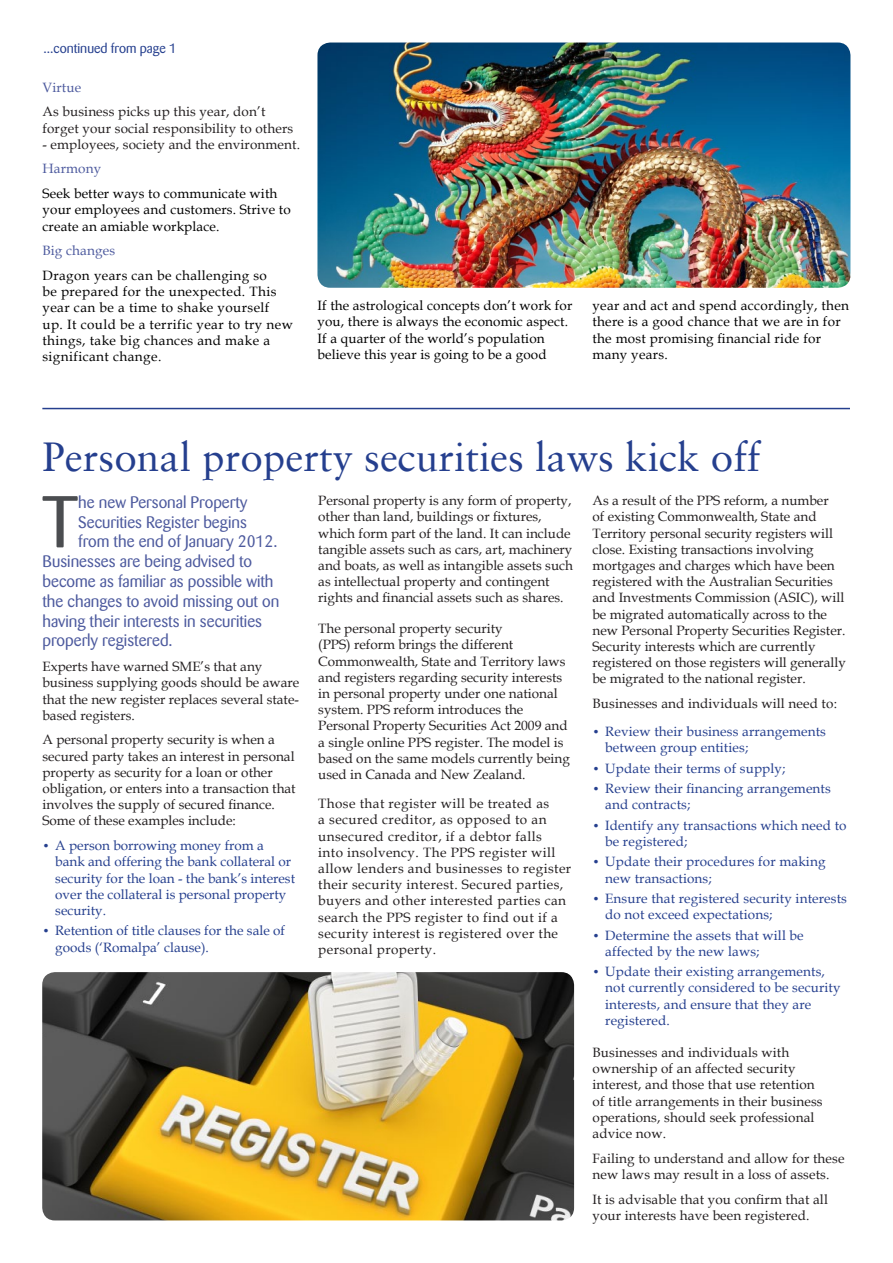
<style>
.page{position:relative;width:893px;height:1263px;background:#fff}
.page>*{position:absolute;margin:0;border:0;box-sizing:border-box;transform-origin:0 0}
.Body_Text_-_1st_Para{font:72.6px "Barmeno";color:#4b4d50}
.Title_-_Article{font:40.5px "Sabon LT";color:#253f8e}
.Body_Text_-_1st_Para-2{font:16.5px "Barmeno";color:#4d5a9e}
.Body_Text{font:13.5px/16.2px "Book Antiqua";color:#231f20}
.Body_Text_-_Bullets{font:13.5px/16.2px "Book Antiqua";letter-spacing:.01em;color:#253f8e}
.Body_Text-2{font:13.5px/16.2px "Book Antiqua";letter-spacing:.02em;color:#000}
.Body_Text-3{font:13.5px/16.2px "Book Antiqua";letter-spacing:.03em;color:#231f20}
.Body_Text-4{font:13.5px "Book Antiqua";letter-spacing:.01em;color:#4d5a9e}
.Box_Article_-_Body_T{font:13.5px "Barmeno";color:#253f8e}
.s1{font-size:12px}
</style>
<div class="page">
<img style="left:317px;top:43px;width:533px;height:245px">
<img style="left:42px;top:972px;width:532px;height:248px">
<hr style="left:42px;top:408px;width:808px;height:1px;background:#253f8e">
<p class="Box_Article_-_Body_T" style="left:43px;top:40px;width:135px">...continued from page 1</p>
<p class="Body_Text-4" style="left:43px;top:78px;width:40px">Virtue</p>
<p class="Body_Text" style="left:43px;top:103px;width:252px">As business picks up this year, don’t forget your social responsibility to others</p>
<p class="Body_Text" style="left:43px;top:136px;width:259px">- employees, society and the environment.</p>
<p class="Body_Text-4" style="left:43px;top:159px;width:60px">Harmony</p>
<p class="Body_Text-2" style="left:43px;top:185px;width:250px">Seek better ways to communicate with your employees and customers. Strive to create an amiable workplace.</p>
<p class="Body_Text-4" style="left:43px;top:241px;width:74px">Big changes</p>
<p class="Body_Text-2" style="left:43px;top:267px;width:252px">Dragon years can be challenging so<br>be prepared for the unexpected. This year can be a time to shake yourself up. It could be a terrific year to try new things, take big chances and make a significant change.</p>
<p class="Body_Text-2" style="left:317px;top:297px;width:256px">If the astrological concepts don’t work for you, there is always the economic aspect.<br>If a quarter of the world’s population believe this year is going to be a good</p>
<p class="Body_Text-2" style="left:592px;top:297px;width:258px">year and act and spend accordingly, then there is a good chance that we are in for the most promising financial ride for many years.</p>
<p class="Title_-_Article" style="left:42px;top:433px;width:719px">Personal property securities laws kick off</p>
<p class="Body_Text_-_1st_Para" style="left:42px;top:480px;width:38px">T</p>
<p class="Body_Text_-_1st_Para-2" style="left:78px;top:492px;width:171px">he new Personal Property</p>
<p class="Body_Text_-_1st_Para-2" style="left:78px;top:512px;width:170px">Securities Register begins</p>
<p class="Body_Text_-_1st_Para-2" style="left:78px;top:532px;width:201px">from the end of January 2012.</p>
<p class="Body_Text_-_1st_Para-2" style="left:43px;top:552px;width:211px">Businesses are being advised to</p>
<p class="Body_Text_-_1st_Para-2" style="left:43px;top:572px;width:232px">become as familiar as possible with</p>
<p class="Body_Text_-_1st_Para-2" style="left:43px;top:591px;width:238px">the changes to avoid missing out on</p>
<p class="Body_Text_-_1st_Para-2" style="left:43px;top:611px;width:221px">having their interests in securities</p>
<p class="Body_Text_-_1st_Para-2" style="left:43px;top:631px;width:132px">properly registered.</p>
<p class="Body_Text" style="left:43px;top:658px;width:258px">Experts have warned SME’s that any business supplying goods should be aware that the new register replaces several state&shy;based registers.</p>
<p class="Body_Text" style="left:43px;top:731px;width:255px">A personal property security is when a secured party takes an interest in personal property as security for a loan or other obligation, or enters into a transaction that involves the supply of secured finance.<br>Some of these examples include:</p>
<p class="Body_Text_-_Bullets" style="left:55px;top:837px;width:241px;text-indent:-13px"><span class="s1">•</span> A person borrowing money from a bank and offering the bank collateral or security for the loan - the bank’s interest over the collateral is personal property security.</p>
<p class="Body_Text_-_Bullets" style="left:55px;top:922px;width:231px;text-indent:-13px"><span class="s1">•</span> Retention of title clauses for the sale of goods (‘Romalpa’ clause).</p>
<p class="Body_Text" style="left:318px;top:492px;width:256px">Personal property is any form of property, other than land, buildings or fixtures, which form part of the land. It can include tangible assets such as cars, art, machinery and boats, as well as intangible assets such as intellectual property and contingent rights and financial assets such as shares.</p>
<p class="Body_Text" style="left:318px;top:620px;width:253px">The personal property security<br>(PPS) reform brings the different Commonwealth, State and Territory laws and registers regarding security interests in personal property under one national system. PPS reform introduces the Personal Property Securities Act 2009 and a single online PPS register. The model is based on the same models currently being used in Canada and New Zealand.</p>
<p class="Body_Text-3" style="left:318px;top:795px;width:254px">Those that register will be treated as<br>a secured creditor, as opposed to an unsecured creditor, if a debtor falls<br>into insolvency. The PPS register will allow lenders and businesses to register their security interest. Secured parties, buyers and other interested parties can search the PPS register to find out if a security interest is registered over the personal property.</p>
<p class="Body_Text" style="left:592px;top:492px;width:255px">As a result of the PPS reform, a number<br>of existing Commonwealth, State and Territory personal security registers will close. Existing transactions involving mortgages and charges which have been registered with the Australian Securities and Investments Commission (ASIC), will be migrated automatically across to the new Personal Property Securities Register.<br>Security interests which are currently registered on those registers will generally be migrated to the national register.</p>
<p class="Body_Text" style="left:592px;top:695px;width:246px">Businesses and individuals will need to:</p>
<p class="Body_Text_-_Bullets" style="left:605px;top:723px;width:222px;text-indent:-13px"><span class="s1">•</span> Review their business arrangements between group entities;</p>
<p class="Body_Text_-_Bullets" style="left:592px;top:759px;width:195px"><span class="s1">•</span> Update their terms of supply;</p>
<p class="Body_Text_-_Bullets" style="left:605px;top:780px;width:227px;text-indent:-13px"><span class="s1">•</span> Review their financing arrangements and contracts;</p>
<p class="Body_Text_-_Bullets" style="left:605px;top:817px;width:243px;text-indent:-13px"><span class="s1">•</span> Identify any transactions which need to be registered;</p>
<p class="Body_Text_-_Bullets" style="left:605px;top:853px;width:222px;text-indent:-13px"><span class="s1">•</span> Update their procedures for making new transactions;</p>
<p class="Body_Text_-_Bullets" style="left:605px;top:890px;width:243px;text-indent:-13px"><span class="s1">•</span> Ensure that registered security interests do not exceed expectations;</p>
<p class="Body_Text_-_Bullets" style="left:605px;top:926px;width:200px;text-indent:-13px"><span class="s1">•</span> Determine the assets that will be affected by the new laws;</p>
<p class="Body_Text_-_Bullets" style="left:605px;top:963px;width:237px;text-indent:-13px"><span class="s1">•</span> Update their existing arrangements, not currently considered to be security interests, and ensure that they are registered.</p>
<p class="Body_Text" style="left:592px;top:1044px;width:232px">Businesses and individuals with ownership of an affected security interest, and those that use retention of title arrangements in their business operations, should seek professional advice now.</p>
<p class="Body_Text" style="left:592px;top:1150px;width:254px">Failing to understand and allow for these new laws may result in a loss of assets.</p>
<p class="Body_Text" style="left:592px;top:1191px;width:237px">It is advisable that you confirm that all your interests have been registered.</p>
</div>
